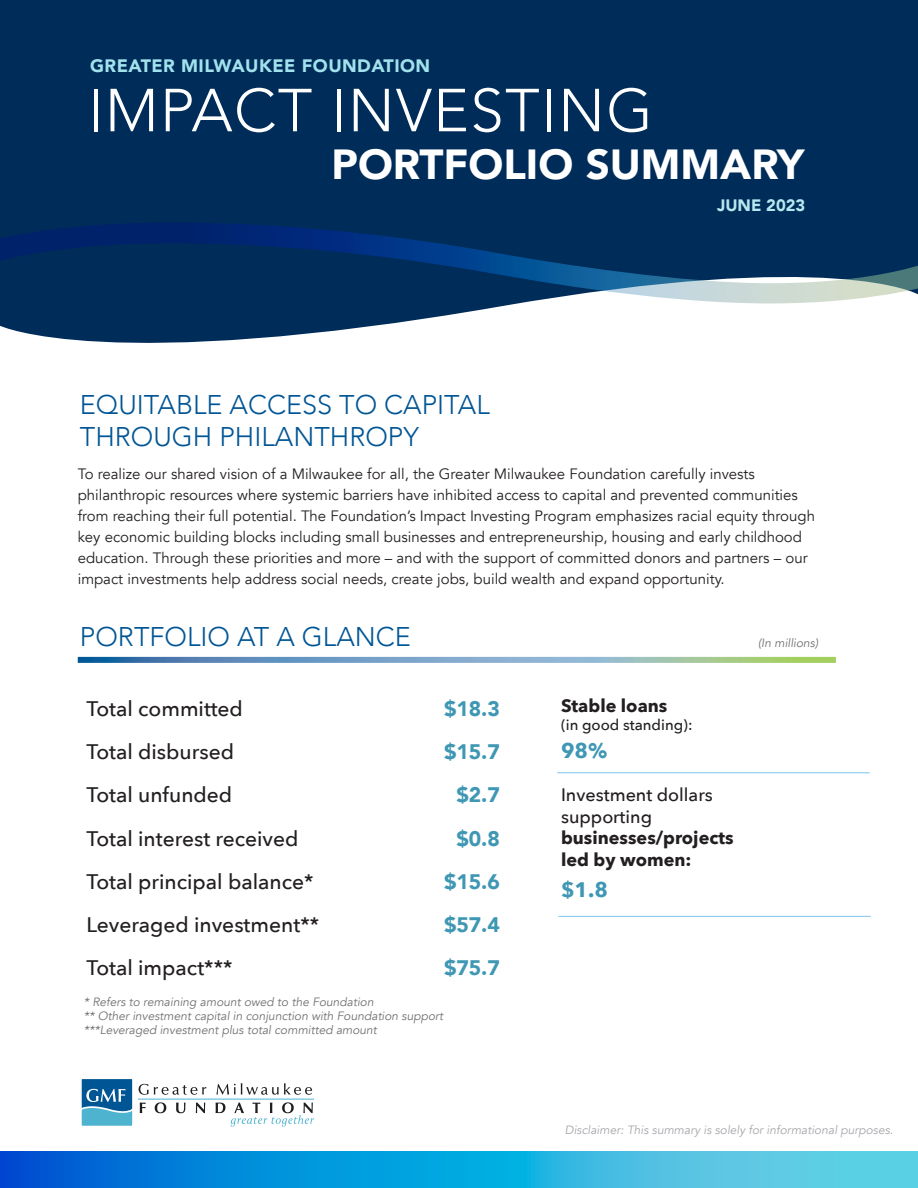
<style>
.page{position:relative;width:918px;height:1188px;background:#fff}
.page>*{position:absolute;margin:0;border:0;box-sizing:border-box;transform-origin:0 0}
.t1{font:300 60px "Avenir";letter-spacing:.025em;color:#fff}
.t2{font:900 42px "Avenir";color:#fff}
.t3{font:300 27px "Avenir";color:#005595}
.t4{font:500 21px "Avenir Next";color:#231f20}
.t5{font:900 21px "Avenir";color:#3f97b4}
.t6{font:700 21px "Avenir Next";color:#3f97b4}
.t7{font:700 18px/21.6px "Avenir Next";color:#231f20}
.t8{font:900 18px "Avenir";letter-spacing:.025em;color:#a1e2ec}
.t9{font:900 16.5px "Avenir";color:#b4e7ef}
.t10{font:15px/21px "Avenir";color:#231f20}
.t11{font:500 15px "Avenir Next";color:#231f20}
.t12{font:italic 12px "Avenir";color:#6f7073}
.t13{font:italic 12px "Avenir";color:#a5a6aa}
.s1{font-weight:500}
</style>
<div class="page">
<svg style="left:0;top:0;width:918px;height:343px;background:#173f68"></svg>
<svg style="left:0;top:222px;width:918px;height:81px;background:#16406d"></svg>
<svg style="left:216px;top:1103px;width:9px;height:10px"></svg>
<svg style="left:216px;top:1083px;width:96px;height:12px"></svg>
<hr style="left:138px;top:1099px;width:176px;height:1px;background:#4db3cf">
<div style="left:81px;top:1078px;width:52px;height:49px;background:#005595"></div>
<div style="left:80px;top:1077px;width:54px;height:50px;border:2px solid #fff"></div>
<svg style="left:80px;top:1084px;width:126px;height:43px"></svg>
<svg style="left:231px;top:1102px;width:83px;height:25px"></svg>
<svg style="left:78px;top:657px;width:758px;height:6px;background:#7ba7b2"></svg>
<svg style="left:0;top:1151px;width:918px;height:37px;background:#21a2de"></svg>
<hr style="left:558px;top:916px;width:313px;height:1px;background:#89cbee">
<hr style="left:557px;top:772px;width:313px;height:1px;background:#89cbee">
<p class="t8" style="left:90px;top:50px;width:342px">GREATER MILWAUKEE FOUNDATION</p>
<p class="t1" style="left:88px;top:75px;width:567px">IMPACT INVESTING</p>
<p class="t2" style="left:332px;top:129px;width:474px">PORTFOLIO SUMMARY</p>
<p class="t9" style="left:717px;top:191px;width:90px">JUNE 2023</p>
<p class="t3" style="left:80px;top:388px;width:411px">EQUITABLE ACCESS TO CAPITAL</p>
<p class="t3" style="left:80px;top:421px;width:341px">THROUGH PHILANTHROPY</p>
<p class="t10" style="left:78px;top:464px;width:739px">To realize our shared vision of a Milwaukee for all, the Greater Milwaukee Foundation carefully invests philanthropic resources where systemic barriers have inhibited access to capital and prevented communities from reaching their full potential. The Foundation’s Impact Investing Program emphasizes racial equity through key economic building blocks including small businesses and entrepreneurship, housing and early childhood education. Through these priorities and more – and with the support of committed donors and partners – our impact investments help address social needs, create jobs, build wealth and expand opportunity.</p>
<p class="t3" style="left:80px;top:621px;width:332px">PORTFOLIO AT A GLANCE</p>
<p class="t12" style="left:758px;top:635px;width:62px">(In millions)</p>
<p class="t4" style="left:86px;top:691px;width:158px">Total committed</p>
<p class="t5" style="left:444px;top:691px;width:57px">$18.3</p>
<p class="t4" style="left:86px;top:734px;width:149px">Total disbursed</p>
<p class="t5" style="left:444px;top:734px;width:57px">$15.7</p>
<p class="t4" style="left:86px;top:777px;width:147px">Total unfunded</p>
<p class="t5" style="left:456px;top:777px;width:45px">$2.7</p>
<p class="t4" style="left:86px;top:820px;width:214px">Total interest received</p>
<p class="t5" style="left:456px;top:820px;width:45px">$0.8</p>
<p class="t4" style="left:86px;top:864px;width:229px">Total principal balance*</p>
<p class="t5" style="left:444px;top:864px;width:57px">$15.6</p>
<p class="t4" style="left:86px;top:907px;width:234px">Leveraged investment**</p>
<p class="t5" style="left:444px;top:907px;width:57px">$57.4</p>
<p class="t4" style="left:86px;top:950px;width:148px">Total impact***</p>
<p class="t5" style="left:444px;top:950px;width:57px">$75.7</p>
<p class="t12" style="left:84px;top:994px;width:292px">* Refers to remaining amount owed to the Foundation</p>
<p class="t12" style="left:84px;top:1009px;width:361px">** Other investment capital in conjunction with Foundation support</p>
<p class="t12" style="left:84px;top:1023px;width:295px">***Leveraged investment plus total committed amount</p>
<p class="t7" style="left:561px;top:695px;width:108px">Stable loans</p>
<p class="t11" style="left:561px;top:712px;width:133px">(in good standing):</p>
<p class="t6" style="left:561px;top:732px;width:48px">98%</p>
<p class="t7" style="left:561px;top:784px;width:174px"><span class="s1">Investment dollars supporting </span>businesses/projects led by women:</p>
<p class="t6" style="left:561px;top:872px;width:48px">$1.8</p>
<p class="t13" style="left:565px;top:1123px;width:330px">Disclaimer: This summary is solely for informational purposes.</p>
</div>
